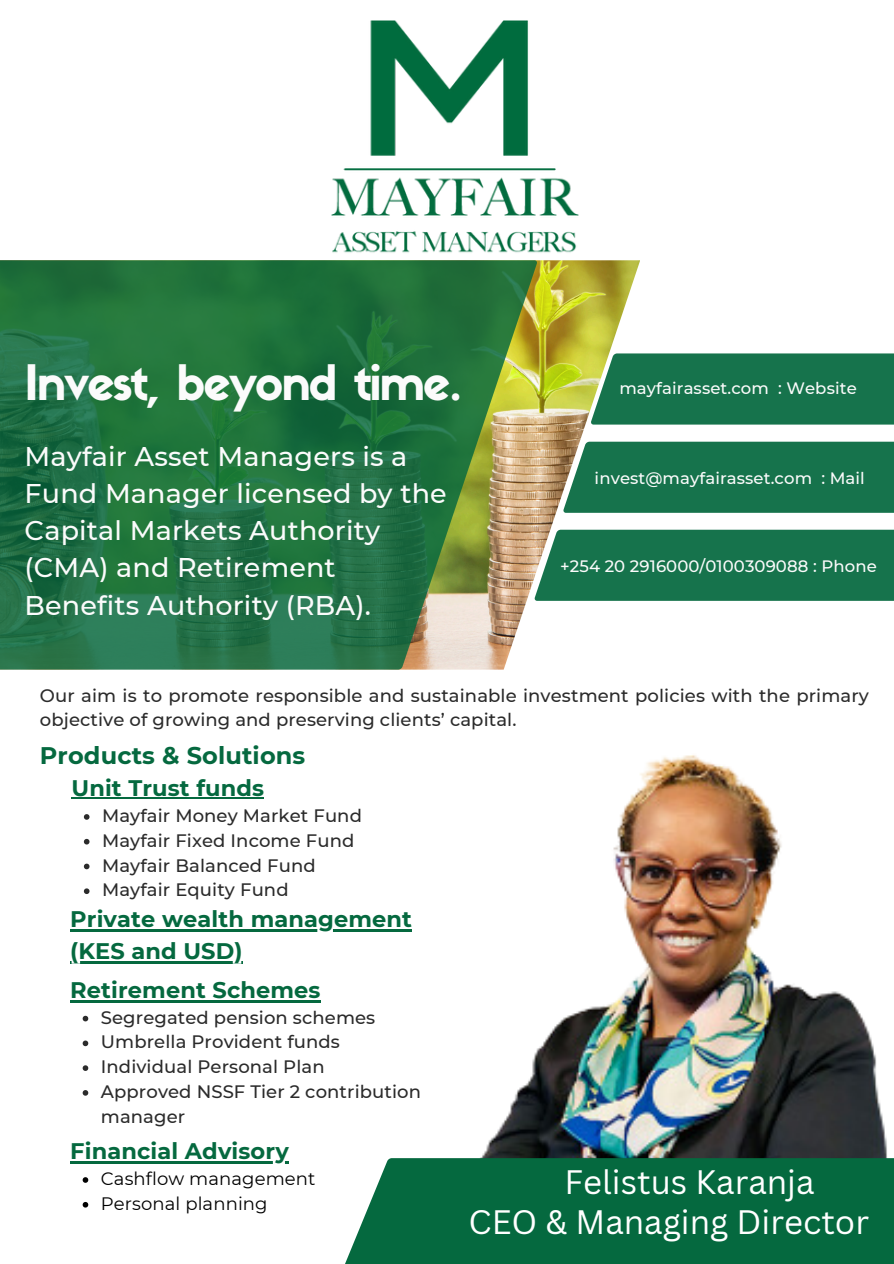
<style>
.page{position:relative;width:894px;height:1264px;background:#fff}
.page>*{position:absolute;margin:0;border:0;box-sizing:border-box;transform-origin:0 0}
.t1{font:48px "Sifonn Basic";letter-spacing:-.035em;color:#fbfbfb}
.t2{font:33px/39.5px "Canva Sans";color:#fff}
.t3{font:500 27px/37.2px "Montserrat";letter-spacing:.005em;color:#fbfbfb}
.t4{font:700 24px "Montserrat";letter-spacing:.005em;color:#05693f}
.t5{font:700 22.5px "Montserrat";letter-spacing:.005em;color:#05693f}
.t6{font:500 18px/24.8px "Montserrat";letter-spacing:.005em;color:#2b2b2b}
.t7{font:18px "Montserrat";letter-spacing:.005em;color:#000}
.t8{font:500 16.5px "Montserrat";letter-spacing:.005em;color:#fbfbfb}
</style>
<div class="page">
<img style="left:537px;top:260px;width:102px;height:269px">
<svg style="left:0;top:260px;width:537px;height:409px;background:#357a48"></svg>
<img style="left:331px;top:20px;width:247px;height:233px">
<div style="left:590px;top:353px;width:303px;height:71px;background:#16734c"></div>
<div style="left:563px;top:441px;width:330px;height:72px;background:#16734c"></div>
<div style="left:534px;top:529px;width:359px;height:72px;background:#16734c"></div>
<hr style="left:70px;top:929px;width:342px;height:2px;background:#05693f">
<hr style="left:70px;top:960px;width:173px;height:3px;background:#05693f">
<hr style="left:70px;top:1161px;width:219px;height:2px;background:#05693f">
<svg style="left:83px;top:1177px;width:5px;height:5px"></svg>
<svg style="left:83px;top:1202px;width:5px;height:5px"></svg>
<hr style="left:71px;top:797px;width:193px;height:1px;background:#05693f">
<svg style="left:84px;top:814px;width:5px;height:5px"></svg>
<svg style="left:84px;top:838px;width:5px;height:6px"></svg>
<svg style="left:84px;top:863px;width:5px;height:6px"></svg>
<svg style="left:84px;top:888px;width:5px;height:6px"></svg>
<hr style="left:70px;top:1000px;width:250px;height:2px;background:#05693f">
<svg style="left:83px;top:1015px;width:5px;height:6px"></svg>
<svg style="left:83px;top:1040px;width:5px;height:6px"></svg>
<svg style="left:83px;top:1065px;width:5px;height:5px"></svg>
<svg style="left:83px;top:1090px;width:5px;height:5px"></svg>
<img style="left:480px;top:755px;width:407px;height:403px">
<svg style="left:253px;top:1158px;width:640px;height:105px;fill:#05693f"></svg>
<p class="t1" style="left:25px;top:364px;width:439px">Invest, beyond time.</p>
<p class="t3" style="left:25px;top:438px;width:423px">Mayfair Asset Managers is a<br>Fund Manager licensed by the<br>Capital Markets Authority (CMA) and Retirement<br>Benefits Authority (RBA).</p>
<h5 class="t8" style="left:619px;top:378px;width:151px">mayfairasset.com</h5>
<h5 class="t8" style="left:777px;top:378px;width:80px">: Website</h5>
<h3 class="t8" style="left:594px;top:468px;width:219px">invest@mayfairasset.com</h3>
<h5 class="t8" style="left:821px;top:468px;width:45px">: Mail</h5>
<h1 class="t8" style="left:560px;top:556px;width:318px">+254 20 2916000/0100309088 : Phone</h1>
<p class="t6" style="left:40px;top:682px;width:830px">Our aim is to promote responsible and sustainable investment policies with the primary objective of growing and preserving clients’ capital.</p>
<h4 class="t4" style="left:40px;top:740px;width:267px">Products &amp; Solutions</h4>
<h4 class="t5" style="left:71px;top:774px;width:194px">Unit Trust funds</h4>
<p class="t6" style="left:102px;top:803px;width:261px">Mayfair Money Market Fund</p>
<p class="t6" style="left:102px;top:828px;width:254px">Mayfair Fixed Income Fund</p>
<p class="t6" style="left:102px;top:852px;width:215px">Mayfair Balanced Fund</p>
<p class="t6" style="left:102px;top:877px;width:188px">Mayfair Equity Fund</p>
<h5 class="t5" style="left:70px;top:905px;width:343px">Private wealth management</h5>
<p class="t5" style="left:70px;top:936px;width:174px">(KES and USD)</p>
<h4 class="t5" style="left:70px;top:976px;width:252px">Retirement Schemes</h4>
<p class="t6" style="left:101px;top:1004px;width:276px">Segregated pension schemes</p>
<p class="t6" style="left:101px;top:1029px;width:240px">Umbrella Provident funds</p>
<h2 class="t6" style="left:101px;top:1054px;width:225px">Individual Personal Plan</h2>
<h2 class="t6" style="left:101px;top:1079px;width:321px">Approved NSSF Tier 2 contribution manager</h2>
<h4 class="t5" style="left:70px;top:1137px;width:220px">Financial Advisory</h4>
<h4 class="t7" style="left:101px;top:1167px;width:216px">Cashflow management</h4>
<p class="t7" style="left:101px;top:1192px;width:168px">Personal planning</p>
<h2 class="t2" style="left:468px;top:1161px;width:402px;text-indent:96px">Felistus Karanja<br>CEO &amp; Managing Director</h2>
</div>
